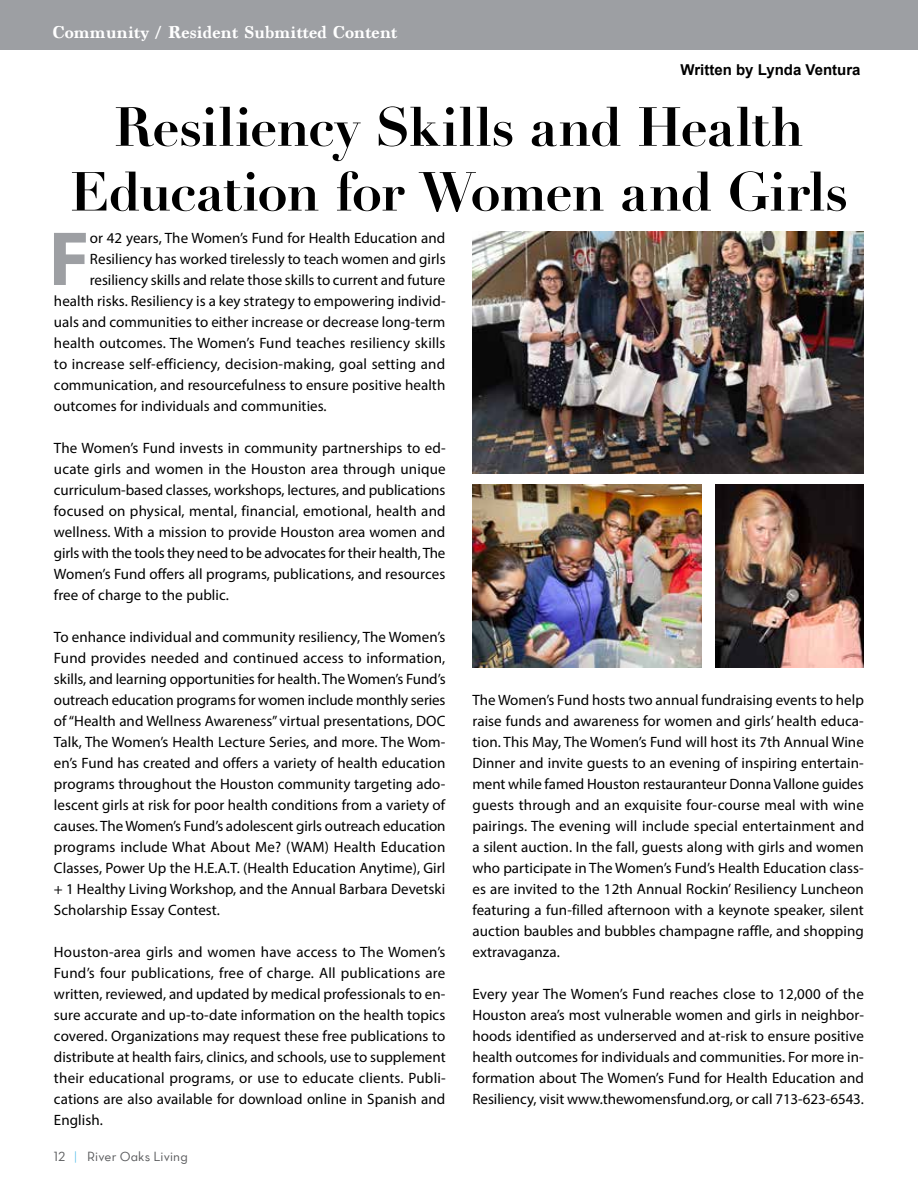
<style>
.page{position:relative;width:918px;height:1188px;background:#fff}
.page>*{position:absolute;margin:0;border:0;box-sizing:border-box;transform-origin:0 0}
.t1{font:700 77.25px "Myriad Pro";color:#9d9fa3}
.t2{font:700 54px/64.8px "Didot";letter-spacing:-.02em;color:#000;text-align:center}
.t3{font:700 18px "Marion";letter-spacing:.005em;color:#fff}
.t4{font:15px/21px "Myriad Pro";letter-spacing:.005em;color:#000;text-align:justify}
.t5{font:700 15px "Arial";color:#000}
.t6{font:13.5px "Neutra Text Book Alt";letter-spacing:.01em;color:#58595b}
.s1{font-family:"Neutra Text Light Alt";color:#29ade4}
</style>
<div class="page">
<div style="left:0;top:0;width:918px;height:50px;background:#9d9fa3"></div>
<img style="left:472px;top:231px;width:392px;height:242px">
<img style="left:472px;top:484px;width:229px;height:184px">
<img style="left:716px;top:484px;width:148px;height:184px">
<p class="t3" style="left:52px;top:22px;width:346px">Community / Resident Submitted Content</p>
<p class="t5" style="left:681px;top:60px;width:182px">Written by Lynda Ventura</p>
<h2 class="t2" style="left:70px;top:95px;width:780px">Resiliency Skills and Health<br>Education for Women and Girls</h2>
<h1 class="t1" style="left:49px;top:209px;width:42px">F</h1>
<p class="t4" style="left:90px;top:227px;width:357px">or 42 years, The Women’s Fund for Health Education and</p>
<p class="t4" style="left:90px;top:248px;width:357px">Resiliency has worked tirelessly to teach women and girls</p>
<p class="t4" style="left:90px;top:269px;width:357px">resiliency skills and relate those skills to current and future</p>
<p class="t4" style="left:54px;top:290px;width:393px">health risks. Resiliency is a key strategy to empowering individ-</p>
<p class="t4" style="left:54px;top:311px;width:393px">uals and communities to either increase or decrease long-term</p>
<p class="t4" style="left:54px;top:332px;width:393px">health outcomes. The Women’s Fund teaches resiliency skills</p>
<p class="t4" style="left:54px;top:353px;width:393px">to increase self-efficiency, decision-making, goal setting and</p>
<p class="t4" style="left:54px;top:374px;width:393px">communication, and resourcefulness to ensure positive health</p>
<p class="t4" style="left:54px;top:395px;width:274px">outcomes for individuals and communities.</p>
<p class="t4" style="left:54px;top:437px;width:393px">The Women’s Fund invests in community partnerships to ed&shy;ucate girls and women in the Houston area through unique curriculum-based classes, workshops, lectures, and publications focused on physical, mental, financial, emotional, health and wellness. With a mission to provide Houston area women and girls with the tools they need to be advocates for their health, The Women’s Fund offers all programs, publications, and resources free of charge to the public.</p>
<p class="t4" style="left:54px;top:626px;width:393px">To enhance individual and community resiliency, The Women’s Fund provides needed and continued access to information, skills, and learning opportunities for health. The Women’s Fund’s outreach education programs for women include monthly series of “Health and Wellness Awareness” virtual presentations, DOC Talk, The Women’s Health Lecture Series, and more. The Wom&shy;en’s Fund has created and offers a variety of health education programs throughout the Houston community targeting ado&shy;lescent girls at risk for poor health conditions from a variety of causes. The Women’s Fund’s adolescent girls outreach education programs include What About Me? (WAM) Health Education Classes, Power Up the H.E.A.T. (Health Education Anytime), Girl + 1 Healthy Living Workshop, and the Annual Barbara Devetski Scholarship Essay Contest.</p>
<p class="t4" style="left:54px;top:941px;width:393px">Houston-area girls and women have access to The Women’s Fund’s four publications, free of charge. All publications are written, reviewed, and updated by medical professionals to en&shy;sure accurate and up-to-date information on the health topics covered. Organizations may request these free publications to distribute at health fairs, clinics, and schools, use to supplement their educational programs, or use to educate clients. Publi&shy;cations are also available for download online in Spanish and English.</p>
<p class="t6" style="left:54px;top:1148px;width:136px">12 <span class="s1">|</span> River Oaks Living</p>
<p class="t4" style="left:472px;top:689px;width:393px">The Women’s Fund hosts two annual fundraising events to help raise funds and awareness for women and girls’ health educa&shy;tion. This May, The Women’s Fund will host its 7th Annual Wine Dinner and invite guests to an evening of inspiring entertain&shy;ment while famed Houston restauranteur Donna Vallone guides guests through and an exquisite four-course meal with wine pairings. The evening will include special entertainment and a silent auction. In the fall, guests along with girls and women who participate in The Women’s Fund’s Health Education class&shy;es are invited to the 12th Annual Rockin’ Resiliency Luncheon featuring a fun-filled afternoon with a keynote speaker, silent auction baubles and bubbles champagne raffle, and shopping extravaganza.</p>
<p class="t4" style="left:472px;top:983px;width:393px">Every year The Women’s Fund reaches close to 12,000 of the Houston area’s most vulnerable women and girls in neighbor&shy;hoods identified as underserved and at-risk to ensure positive health outcomes for individuals and communities. For more in&shy;formation about The Women’s Fund for Health Education and Resiliency, visit www.thewomensfund.org, or call 713-623-6543.</p>
</div>
